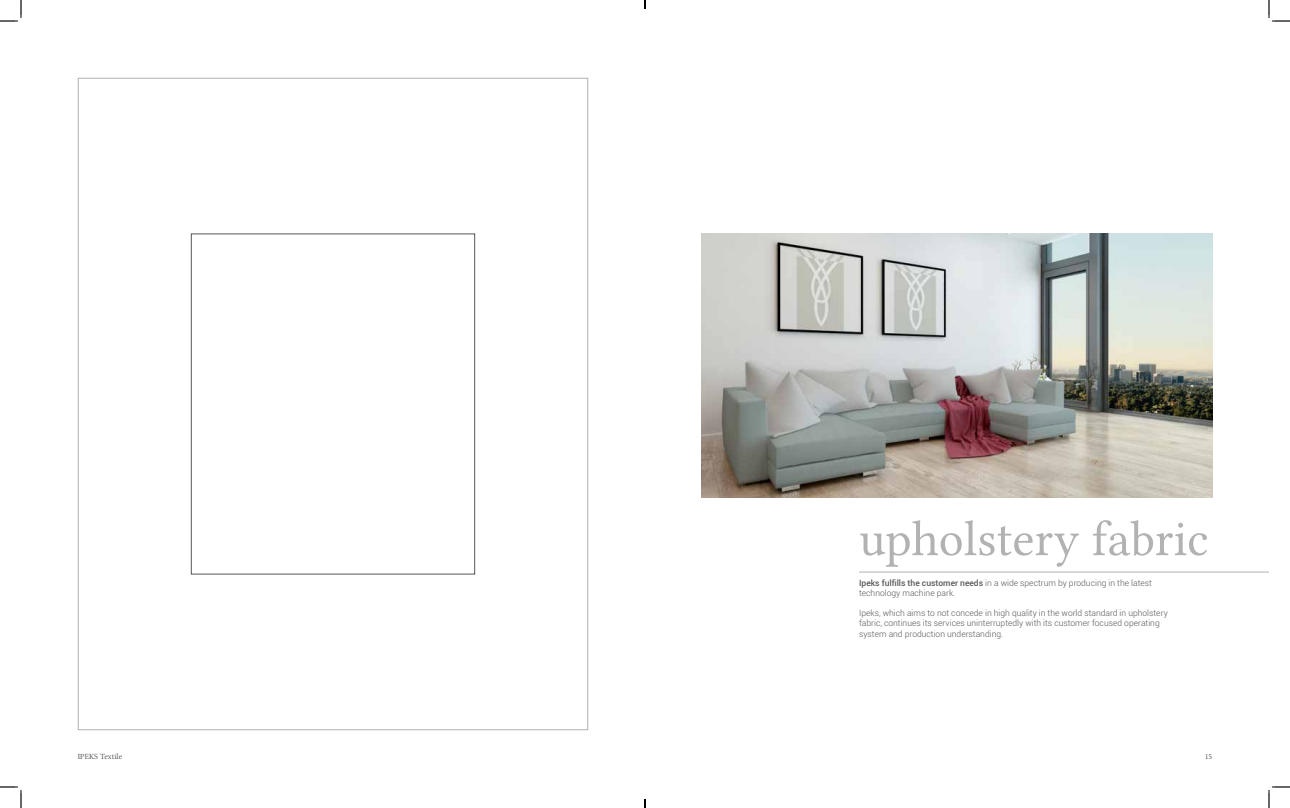
<style>
.page{position:relative;width:1290px;height:808px;background:#fff}
.page>*{position:absolute;margin:0;border:0;box-sizing:border-box;transform-origin:0 0}
.t1{font:50px "Lin Libertine";color:#b3b2b2}
.t2{font:300 8.5px/10.2px "Roboto";color:#575756}
.t3{font:8px "Lin Libertine";color:#575756}
.s1{font-weight:500}
</style>
<div class="page">
<hr style="left:859px;top:571px;width:409px;height:1px;background:#b3b2b2">
<img style="left:701px;top:234px;width:511px;height:263px">
<div style="left:191px;top:234px;width:284px;height:340px;border:1px solid #575756"></div>
<svg style="left:0;top:0;width:22px;height:22px"></svg>
<svg style="left:0;top:786px;width:22px;height:21px"></svg>
<svg style="left:1268px;top:0;width:21px;height:22px"></svg>
<svg style="left:1268px;top:786px;width:21px;height:21px"></svg>
<h1 class="t1" style="left:859px;top:510px;width:351px">upholstery fabric</h1>
<p class="t2" style="left:859px;top:577px;width:294px"><span class="s1">Ipeks fulfills the customer needs</span> in a wide spectrum by producing in the latest technology machine park.</p>
<p class="t2" style="left:859px;top:607px;width:310px">Ipeks, which aims to not concede in high quality in the world standard in upholstery fabric, continues its services uninterruptedly with its customer focused operating system and production understanding.</p>
<p class="t3" style="left:78px;top:751px;width:46px">IPEKS Textile</p>
<p class="t3" style="left:1204px;top:751px;width:9px">15</p>
</div>
